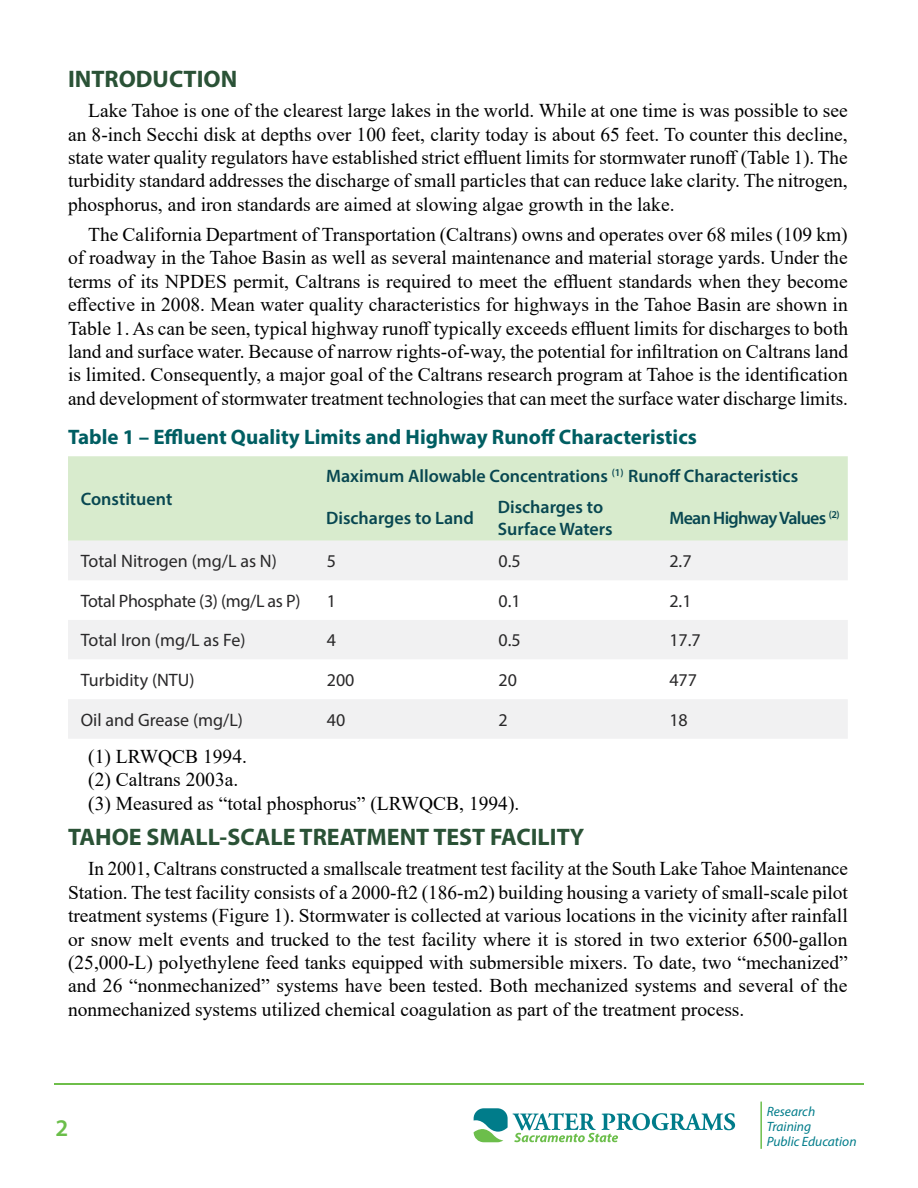
<style>
.page{position:relative;width:918px;height:1188px;background:#fff}
.page>*{position:absolute;margin:0;border:0;box-sizing:border-box;transform-origin:0 0}
.subhead_h2_no_shade{font:700 24px "Myriad Pro";color:#2a5236}
.t1{font:600 24px "Myriad Pro";color:#6bbe4a}
.Table_title_h3{font:700 21px "Myriad Pro";color:#005e62}
.basic_p{font:19.5px/23.4px "Times New Roman";color:#000;text-align:justify}
.table_head_p{font:600 18px/21.6px "Myriad Pro";color:#084751}
.table_cells_p{font:18px "Myriad Pro";color:#292829}
.table_cells_highlighted_p{font:18px "Myriad Pro";color:#292829}
.table_cells_p-2{font:18px "Myriad Pro";letter-spacing:-.02em;color:#292829}
.table_head_p-2{font:600 18px "Myriad Pro";letter-spacing:-.04em;color:#084751}
.t2{font:italic 13.5px/15px "Myriad Pro";color:#007c8a}
</style>
<div class="page">
<hr style="left:760px;top:1102px;width:2px;height:47px;background:#6cbe4b">
<svg style="left:474px;top:1108px;width:261px;height:34px"></svg>
<hr style="left:54px;top:1084px;width:810px;height:1px;background:#6ebe4a">
<div style="left:68px;top:456px;width:780px;height:85px;background:#d8ebcd"></div>
<div style="left:68px;top:541px;width:780px;height:39px;background:#f1f1f2"></div>
<div style="left:68px;top:620px;width:780px;height:119px;background:#f1f1f2"></div>
<svg style="left:68px;top:660px;width:780px;height:39px"></svg>
<h2 class="subhead_h2_no_shade" style="left:68px;top:63px;width:171px">INTRODUCTION</h2>
<p class="basic_p" style="left:68px;top:98px;width:781px;text-indent:20px">Lake Tahoe is one of the clearest large lakes in the world. While at one time is was possible to see an 8-inch Secchi disk at depths over 100 feet, clarity today is about 65 feet. To counter this decline, state water quality regulators have established strict effluent limits for stormwater runoff (Table 1). The turbidity standard addresses the discharge of small particles that can reduce lake clarity. The nitrogen, phosphorus, and iron standards are aimed at slowing algae growth in the lake.</p>
<p class="basic_p" style="left:68px;top:222px;width:782px;text-indent:20px">The California Department of Transportation (Caltrans) owns and operates over 68 miles (109 km) of roadway in the Tahoe Basin as well as several maintenance and material storage yards. Under the terms of its NPDES permit, Caltrans is required to meet the effluent standards when they become effective in 2008. Mean water quality characteristics for highways in the Tahoe Basin are shown in Table 1. As can be seen, typical highway runoff typically exceeds effluent limits for discharges to both land and surface water. Because of narrow rights-of-way, the potential for infiltration on Caltrans land is limited. Consequently, a major goal of the Caltrans research program at Tahoe is the identification and development of stormwater treatment technologies that can meet the surface water discharge limits.</p>
<p class="Table_title_h3" style="left:68px;top:423px;width:630px">Table 1 – Effluent Quality Limits and Highway Runoff Characteristics</p>
<p class="table_head_p" style="left:81px;top:488px;width:93px">Constituent</p>
<p class="table_head_p" style="left:326px;top:464px;width:474px">Maximum Allowable Concentrations <sup>(1)</sup> Runoff Characteristics</p>
<p class="table_head_p" style="left:326px;top:507px;width:149px">Discharges to Land</p>
<p class="table_head_p" style="left:498px;top:496px;width:117px">Discharges to<br>Surface Waters</p>
<p class="table_head_p-2" style="left:669px;top:506px;width:172px">Mean Highway Values <sup>(2)</sup></p>
<p class="table_cells_highlighted_p" style="left:81px;top:550px;width:198px">Total Nitrogen (mg/L as N)</p>
<p class="table_cells_highlighted_p" style="left:327px;top:550px;width:11px">5</p>
<p class="table_cells_highlighted_p" style="left:498px;top:550px;width:24px">0.5</p>
<p class="table_cells_highlighted_p" style="left:669px;top:550px;width:24px">2.7</p>
<p class="table_cells_p-2" style="left:81px;top:590px;width:221px">Total Phosphate (3) (mg/L as P)</p>
<p class="table_cells_p" style="left:327px;top:590px;width:11px">1</p>
<p class="table_cells_p" style="left:498px;top:590px;width:24px">0.1</p>
<p class="table_cells_p" style="left:669px;top:590px;width:24px">2.1</p>
<p class="table_cells_p" style="left:81px;top:629px;width:166px">Total Iron (mg/L as Fe)</p>
<p class="table_cells_p" style="left:327px;top:629px;width:11px">4</p>
<p class="table_cells_p" style="left:498px;top:629px;width:24px">0.5</p>
<p class="table_cells_p" style="left:669px;top:629px;width:33px">17.7</p>
<p class="table_cells_p" style="left:81px;top:669px;width:115px">Turbidity (NTU)</p>
<p class="table_cells_p" style="left:327px;top:669px;width:29px">200</p>
<p class="table_cells_p" style="left:498px;top:669px;width:20px">20</p>
<p class="table_cells_p" style="left:669px;top:669px;width:29px">477</p>
<p class="table_cells_p" style="left:81px;top:709px;width:164px">Oil and Grease (mg/L)</p>
<p class="table_cells_p" style="left:327px;top:709px;width:20px">40</p>
<p class="table_cells_p" style="left:498px;top:709px;width:11px">2</p>
<p class="table_cells_p" style="left:669px;top:709px;width:20px">18</p>
<p class="basic_p" style="left:88px;top:744px;width:160px">(1) LRWQCB 1994.</p>
<p class="basic_p" style="left:88px;top:767px;width:152px">(2) Caltrans 2003a.</p>
<p class="basic_p" style="left:88px;top:791px;width:433px">(3) Measured as “total phosphorus” (LRWQCB, 1994).</p>
<h2 class="subhead_h2_no_shade" style="left:68px;top:821px;width:518px">TAHOE SMALL-SCALE TREATMENT TEST FACILITY</h2>
<p class="basic_p" style="left:68px;top:857px;width:782px;text-indent:20px">In 2001, Caltrans constructed a smallscale treatment test facility at the South Lake Tahoe Maintenance Station. The test facility consists of a 2000-ft2 (186-m2) building housing a variety of small-scale pilot treatment systems (Figure 1). Stormwater is collected at various locations in the vicinity after rainfall or snow melt events and trucked to the test facility where it is stored in two exterior 6500-gallon (25,000-L) polyethylene feed tanks equipped with submersible mixers. To date, two “mechanized” and 26 “nonmechanized” systems have been tested. Both mechanized systems and several of the nonmechanized systems utilized chemical coagulation as part of the treatment process.</p>
<p class="t1" style="left:56px;top:1112px;width:14px">2</p>
<p class="t2" style="left:767px;top:1104px;width:91px">Research<br>Training<br>Public Education</p>
</div>
